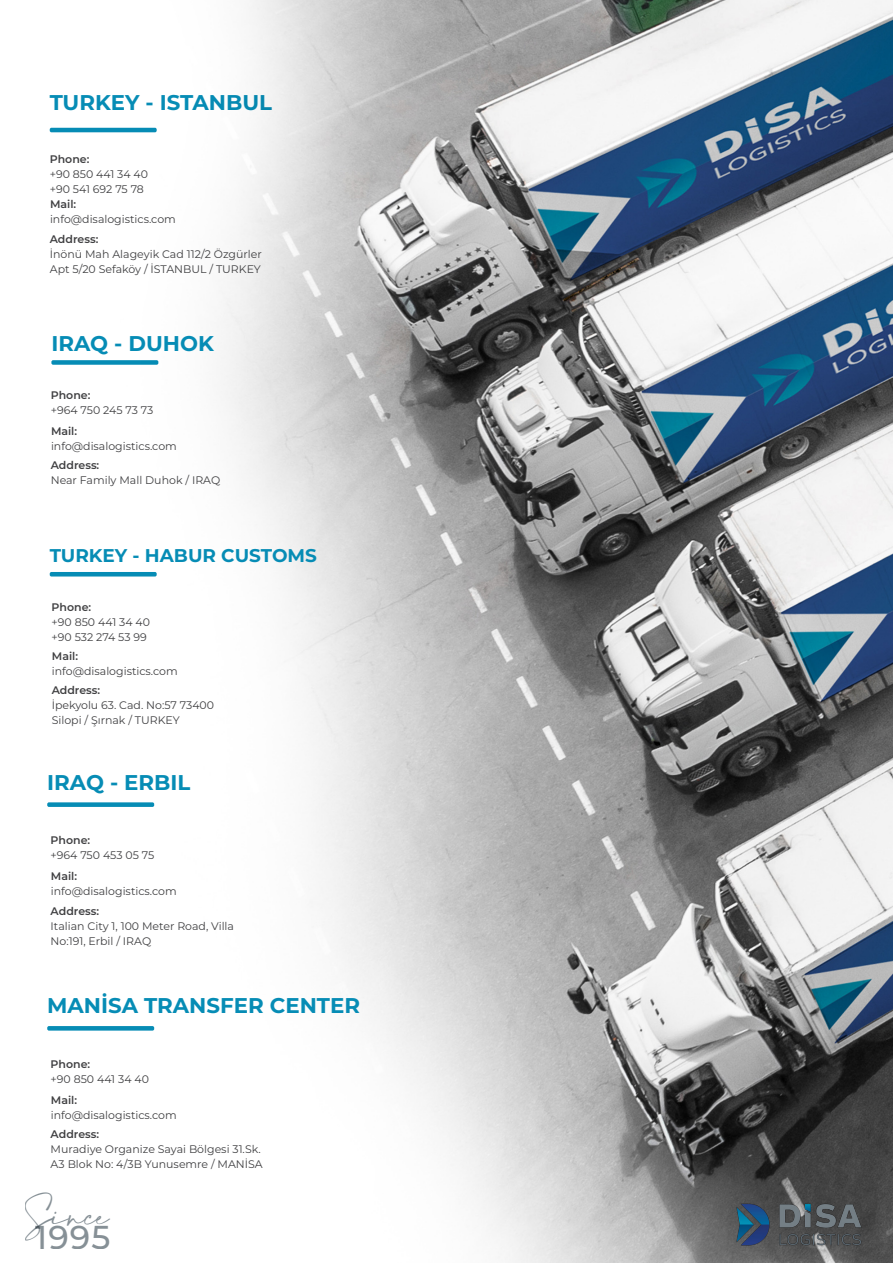
<style>
.page{position:relative;width:893px;height:1263px;background:#fff}
.page>*{position:absolute;margin:0;border:0;box-sizing:border-box;transform-origin:0 0}
.t1{font:500 33px "Montserrat";color:#869096}
.t2{font:24.3px "Amalfi Coast";color:#869096}
.t3{font:700 21.3px "Montserrat";color:#068cb5}
.t4{font:700 18.45px "Montserrat";color:#068cb5}
.t5{font:10.95px/15px "Montserrat";color:#404042}
.t6{font:600 10.95px "Montserrat";color:#404042}
</style>
<div class="page">
<img style="left:47px;top:0;width:846px;height:1263px">
<hr style="left:50px;top:128px;width:107px;height:4px;background:#068cb5;border-radius:2px">
<div style="left:47px;top:802px;width:107px;height:5px;background:#068cb5;border-radius:2px"></div>
<svg style="left:47px;top:1026px;width:107px;height:4px"></svg>
<div style="left:51px;top:360px;width:107px;height:5px;background:#068cb5;border-radius:2px"></div>
<hr style="left:50px;top:572px;width:107px;height:4px;background:#068cb5;border-radius:2px">
<img style="left:732px;top:1203px;width:134px;height:44px">
<h3 class="t3" style="left:50px;top:87px;width:224px">TURKEY - ISTANBUL</h3>
<p class="t6" style="left:50px;top:151px;width:41px">Phone:</p>
<p class="t5" style="left:50px;top:166px;width:100px">+90 850 441 34 40 +90 541 692 75 78</p>
<p class="t6" style="left:50px;top:197px;width:28px">Mail:</p>
<p class="t5" style="left:50px;top:211px;width:127px">info@disalogistics.com</p>
<p class="t6" style="left:50px;top:231px;width:50px">Address:</p>
<p class="t5" style="left:50px;top:246px;width:213px">İnönü Mah Alageyik Cad 112/2 Özgürler<br>Apt 5/20 Sefaköy / İSTANBUL / TURKEY</p>
<h3 class="t3" style="left:51px;top:328px;width:164px">IRAQ - DUHOK</h3>
<p class="t6" style="left:51px;top:387px;width:41px">Phone:</p>
<p class="t5" style="left:51px;top:402px;width:104px">+964 750 245 73 73</p>
<p class="t6" style="left:51px;top:423px;width:28px">Mail:</p>
<p class="t5" style="left:51px;top:438px;width:127px">info@disalogistics.com</p>
<p class="t6" style="left:51px;top:458px;width:50px">Address:</p>
<p class="t5" style="left:51px;top:473px;width:171px">Near Family Mall Duhok / IRAQ</p>
<h3 class="t4" style="left:50px;top:542px;width:269px">TURKEY - HABUR CUSTOMS</h3>
<p class="t6" style="left:52px;top:599px;width:41px">Phone:</p>
<p class="t5" style="left:52px;top:614px;width:100px">+90 850 441 34 40 +90 532 274 53 99</p>
<p class="t6" style="left:52px;top:648px;width:28px">Mail:</p>
<p class="t5" style="left:52px;top:663px;width:127px">info@disalogistics.com</p>
<p class="t6" style="left:52px;top:682px;width:50px">Address:</p>
<p class="t5" style="left:52px;top:697px;width:164px">İpekyolu 63. Cad. No:57 73400<br>Silopi / Şırnak / TURKEY</p>
<h3 class="t3" style="left:47px;top:767px;width:145px">IRAQ - ERBIL</h3>
<p class="t6" style="left:51px;top:832px;width:41px">Phone:</p>
<p class="t5" style="left:51px;top:847px;width:105px">+964 750 453 05 75</p>
<p class="t6" style="left:51px;top:868px;width:28px">Mail:</p>
<p class="t5" style="left:51px;top:883px;width:127px">info@disalogistics.com</p>
<p class="t6" style="left:51px;top:903px;width:50px">Address:</p>
<p class="t5" style="left:51px;top:918px;width:185px">Italian City 1, 100 Meter Road, Villa<br>No:191, Erbil / IRAQ</p>
<h3 class="t3" style="left:47px;top:990px;width:314px">MANİSA TRANSFER CENTER</h3>
<p class="t6" style="left:51px;top:1056px;width:41px">Phone:</p>
<p class="t5" style="left:51px;top:1071px;width:100px">+90 850 441 34 40</p>
<p class="t6" style="left:51px;top:1092px;width:28px">Mail:</p>
<p class="t5" style="left:51px;top:1107px;width:127px">info@disalogistics.com</p>
<p class="t6" style="left:51px;top:1127px;width:50px">Address:</p>
<p class="t5" style="left:51px;top:1142px;width:214px">Muradiye Organize Sayai Bölgesi 31.Sk.<br>A3 Blok No: 4/3B Yunusemre / MANİSA</p>
<h2 class="t2" style="left:25px;top:1202px;width:86px">Since</h2>
<h1 class="t1" style="left:35px;top:1214px;width:77px">1995</h1>
</div>
